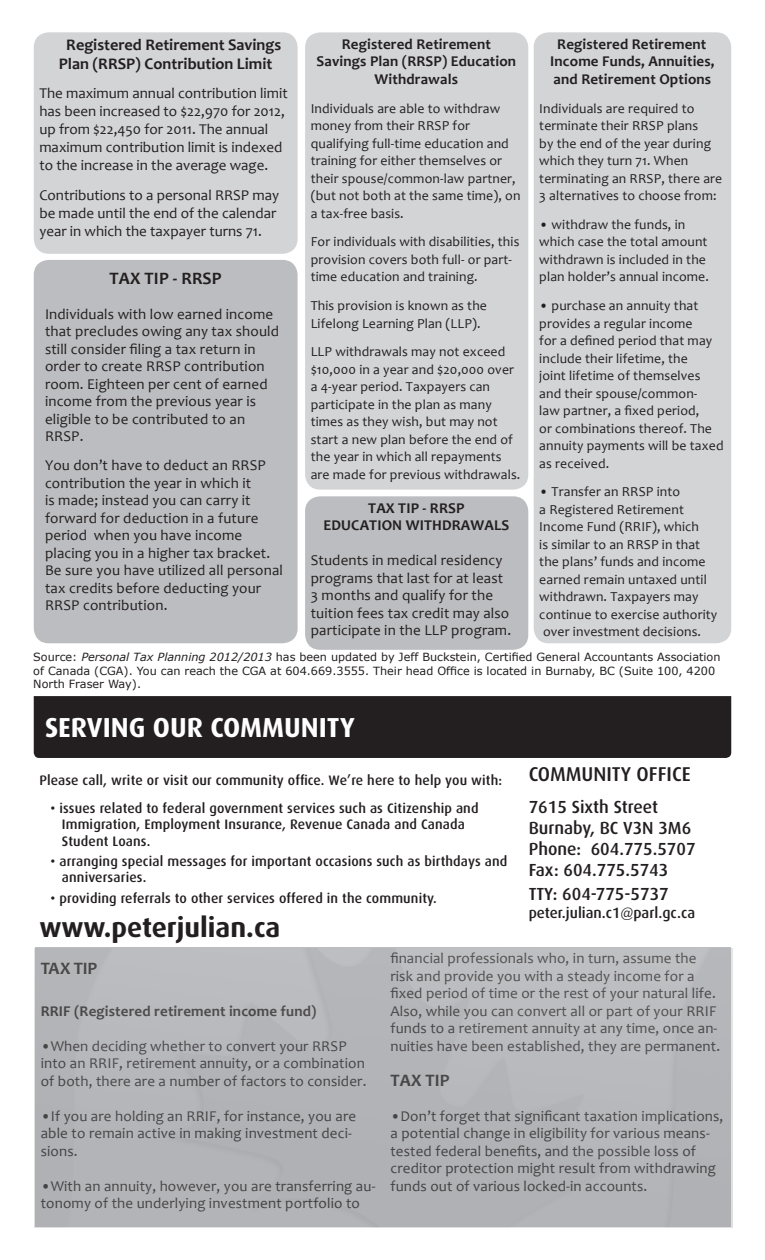
<style>
.page{position:relative;width:765px;height:1260px;background:#fff}
.page>*{position:absolute;margin:0;border:0;box-sizing:border-box;transform-origin:0 0}
.t1{font:700 27.5px "Dax";color:#fff}
.t2{font:700 27.5px "Dax";color:#231f20}
.t3{font:500 20px "Dax";color:#231f20}
.t4{font:500 17.5px/21px "Dax";color:#231f20}
.t5{font:700 17.5px "Candara";letter-spacing:.01em;color:#231f20}
.t6{font:700 16.25px/19.5px "Candara";color:#231f20;text-align:center}
.t7{font:15px/17.5px "Candara";letter-spacing:.01em;color:#231f20}
.t8{font:700 15px/17.5px "Candara";letter-spacing:.01em;color:#231f20;text-align:center}
.t9{font:500 15px "Dax";color:#231f20}
.t10{font:13.75px/17.5px "Candara";letter-spacing:.01em;color:#231f20}
.t11{font:500 13.75px/16.5px "Dax";letter-spacing:.01em;color:#231f20}
.t12{font:11.25px/13.5px "Verdana";color:#231f20}
.s1{font-style:italic}
</style>
<div class="page">
<div style="left:34px;top:696px;width:697px;height:62px;background:#231f20"></div>
<div style="left:305px;top:496px;width:223px;height:154px;background:#bcbdc0;border-radius:15px"></div>
<div style="left:305px;top:32px;width:223px;height:458px;background:#d3d4d6;border-radius:15px"></div>
<div style="left:34px;top:32px;width:264px;height:222px;background:#d3d4d6;border-radius:15px"></div>
<div style="left:534px;top:32px;width:197px;height:611px;background:#d3d4d6;border-radius:15px"></div>
<div style="left:34px;top:260px;width:264px;height:383px;background:#bcbdc0;border-radius:15px"></div>
<p class="t6" style="left:59px;top:35px;width:224px">Registered Retirement Savings<br>Plan (RRSP) Contribution Limit</p>
<p class="t7" style="left:39px;top:85px;width:250px;line-height:18px">The maximum annual contribution limit has been increased to $22,970 for 2012, up from $22,450 for 2011. The annual maximum contribution limit is indexed to the increase in the average wage.</p>
<p class="t7" style="left:39px;top:186px;width:241px;line-height:18px">Contributions to a personal RRSP may be made until the end of the calendar year in which the taxpayer turns 71.</p>
<p class="t5" style="left:110px;top:268px;width:114px">TAX TIP - RRSP</p>
<p class="t7" style="left:45px;top:305px;width:236px">Individuals with low earned income that precludes owing any tax should still consider filing a tax return in order to create RRSP contribution room. Eighteen per cent of earned income from the previous year is eligible to be contributed to an<br>RRSP.</p>
<p class="t7" style="left:45px;top:457px;width:240px">You don’t have to deduct an RRSP contribution the year in which it<br>is made; instead you can carry it forward for deduction in a future period when you have income placing you in a higher tax bracket.<br>Be sure you have utilized all personal tax credits before deducting your<br>RRSP contribution.</p>
<p class="t8" style="left:317px;top:35px;width:201px">Registered Retirement<br>Savings Plan (RRSP) Education<br>Withdrawals</p>
<p class="t10" style="left:311px;top:99px;width:211px">Individuals are able to withdraw money from their RRSP for qualifying full-time education and training for either themselves or their spouse/common-law partner, (but not both at the same time), on a tax-free basis.</p>
<p class="t10" style="left:311px;top:233px;width:210px">For individuals with disabilities, this provision covers both full- or part&shy;time education and training.</p>
<p class="t10" style="left:311px;top:297px;width:178px">This provision is known as the<br>Lifelong Learning Plan (LLP).</p>
<p class="t10" style="left:311px;top:343px;width:211px">LLP withdrawals may not exceed $10,000 in a year and $20,000 over a 4-year period. Taxpayers can participate in the plan as many times as they wish, but may not start a new plan before the end of the year in which all repayments are made for previous withdrawals.</p>
<p class="t8" style="left:323px;top:499px;width:187px">TAX TIP - RRSP<br>EDUCATION WITHDRAWALS</p>
<p class="t7" style="left:311px;top:552px;width:202px">Students in medical residency programs that last for at least<br>3 months and qualify for the tuition fees tax credit may also participate in the LLP program.</p>
<p class="t8" style="left:550px;top:35px;width:166px">Registered Retirement<br>Income Funds, Annuities, and Retirement Options</p>
<p class="t10" style="left:539px;top:99px;width:184px">Individuals are required to terminate their RRSP plans<br>by the end of the year during which they turn 71. When terminating an RRSP, there are<br>3 alternatives to choose from:</p>
<p class="t10" style="left:539px;top:216px;width:171px">• withdraw the funds, in which case the total amount withdrawn is included in the plan holder’s annual income.</p>
<p class="t10" style="left:539px;top:297px;width:186px">• purchase an annuity that provides a regular income<br>for a defined period that may include their lifetime, the<br>joint lifetime of themselves and their spouse/common-<br>law partner, a fixed period,<br>or combinations thereof. The annuity payments will be taxed as received.</p>
<p class="t10" style="left:539px;top:483px;width:180px">• Transfer an RRSP into<br>a Registered Retirement<br>Income Fund (RRIF), which<br>is similar to an RRSP in that the plans’ funds and income earned remain untaxed until withdrawn. Taxpayers may continue to exercise authority over investment decisions.</p>
<p class="t12" style="left:33px;top:650px;width:689px">Source: <span class="s1">Personal Tax Planning 2012/2013</span> has been updated by Jeff Buckstein, Certified General Accountants Association of Canada (CGA). You can reach the CGA at 604.669.3555. Their head Office is located in Burnaby, BC (Suite 100, 4200<br>North Fraser Way).</p>
<h1 class="t1" style="left:45px;top:712px;width:311px">SERVING OUR COMMUNITY</h1>
<p class="t11" style="left:39px;top:772px;width:464px">Please call, write or visit our community office. We’re here to help you with:</p>
<p class="t11" style="left:62px;top:800px;width:418px;text-indent:-11px">• issues related to federal government services such as Citizenship and<br>Immigration, Employment Insurance, Revenue Canada and Canada<br>Student Loans.</p>
<p class="t11" style="left:62px;top:853px;width:447px;text-indent:-11px">• arranging special messages for important occasions such as birthdays and anniversaries.</p>
<p class="t11" style="left:51px;top:890px;width:388px">• providing referrals to other services offered in the community.</p>
<h1 class="t2" style="left:39px;top:912px;width:243px">www.peterjulian.ca</h1>
<h2 class="t3" style="left:529px;top:763px;width:163px">COMMUNITY OFFICE</h2>
<p class="t4" style="left:529px;top:797px;width:168px">7615 Sixth Street<br>Burnaby, BC V3N 3M6<br>Phone: 604.775.5707<br>Fax: 604.775.5743</p>
<p class="t4" style="left:529px;top:884px;width:142px">TTY: 604-775-5737</p>
<p class="t9" style="left:529px;top:905px;width:168px">peter.julian.c1@parl.gc.ca</p>
<p class="t5" style="left:41px;top:957px;width:58px">TAX TIP</p>
<p class="t8" style="left:41px;top:1002px;width:277px">RRIF (Registered retirement income fund)</p>
<p class="t7" style="left:41px;top:1037px;width:327px">•When deciding whether to convert your RRSP into an RRIF, retirement annuity, or a combination of both, there are a number of factors to consider.</p>
<p class="t7" style="left:41px;top:1107px;width:317px">•If you are holding an RRIF, for instance, you are able to remain active in making investment deci&shy;sions.</p>
<p class="t7" style="left:41px;top:1177px;width:336px">•With an annuity, however, you are transferring au&shy;tonomy of the underlying investment portfolio to</p>
<p class="t7" style="left:390px;top:950px;width:331px">financial professionals who, in turn, assume the risk and provide you with a steady income for a fixed period of time or the rest of your natural life.<br>Also, while you can convert all or part of your RRIF funds to a retirement annuity at any time, once an&shy;nuities have been established, they are permanent.</p>
<p class="t5" style="left:390px;top:1070px;width:61px">TAX TIP</p>
<p class="t7" style="left:390px;top:1107px;width:334px">•Don’t forget that significant taxation implications, a potential change in eligibility for various means&shy;tested federal benefits, and the possible loss of creditor protection might result from withdrawing funds out of various locked-in accounts.</p>
</div>
